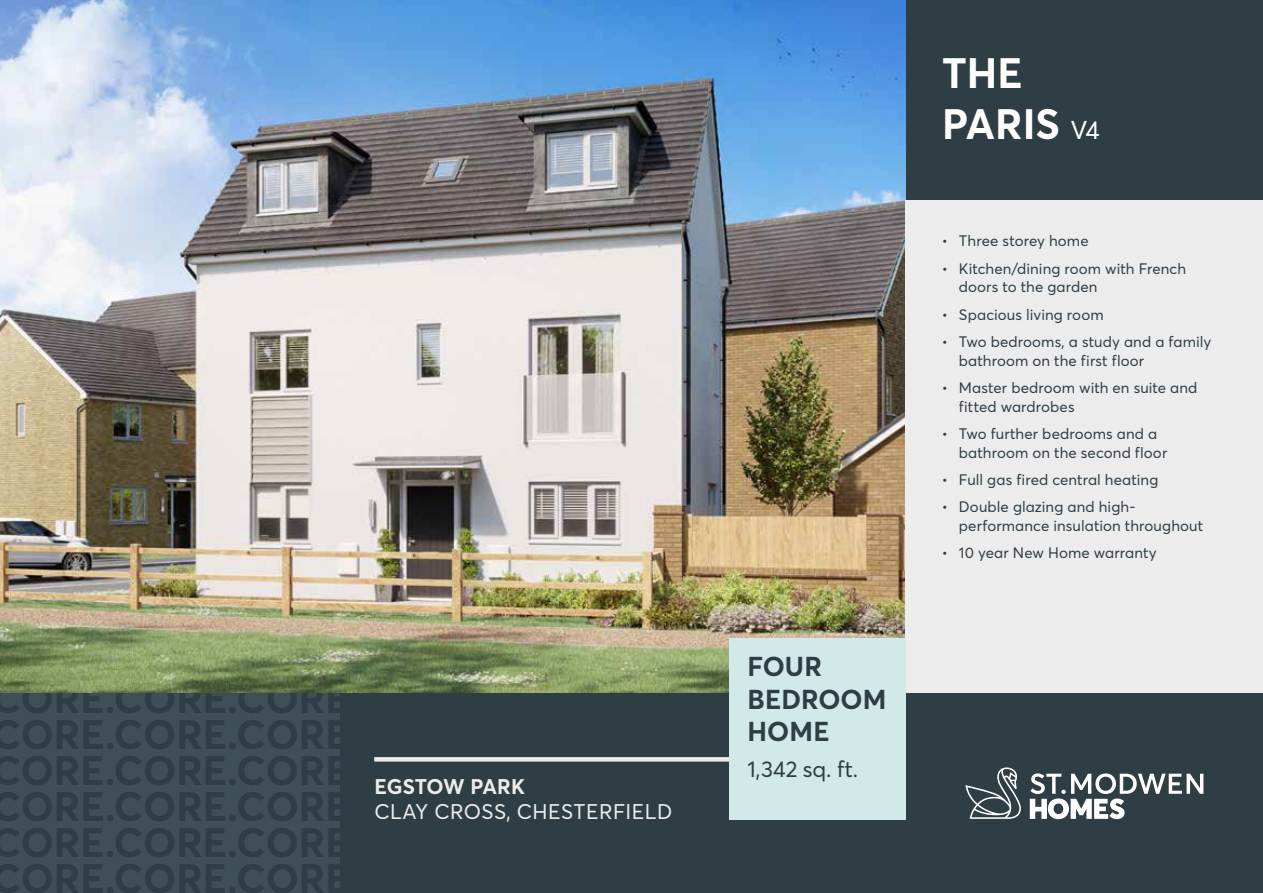
<style>
.page{position:relative;width:1263px;height:893px;background:#fff}
.page>*{position:absolute;margin:0;border:0;box-sizing:border-box;transform-origin:0 0}
.t1{font:700 42px/51px "Averta Std";color:#fff}
.t2{font:700 27px/32.4px "Averta Std";letter-spacing:.005em;color:#2f3d45}
.t3{font:22.5px "Averta Std";letter-spacing:-.005em;color:#2f3d45}
.t4{font:21px "Averta Std";letter-spacing:.025em;color:#ececec}
.t5{font:700 21px "Averta Std";letter-spacing:-.005em;color:#ececec}
.t6{font:15px/18.8px "Averta Std";letter-spacing:.01em;color:#2f3d45}
.s1{font-weight:400;font-size:25.5px}
</style>
<div class="page">
<img style="left:0;top:0;width:906px;height:694px">
<div style="left:906px;top:200px;width:357px;height:494px;background:#ececec"></div>
<div style="left:337px;top:694px;width:926px;height:199px;background:#2f3d45"></div>
<div style="left:0;top:694px;width:340px;height:199px;background:#3f4f57"></div>
<div style="left:729px;top:638px;width:177px;height:181px;background:#d1eae9"></div>
<div style="left:374px;top:757px;width:355px;height:5px;background:#ececec"></div>
<svg style="left:965px;top:767px;width:56px;height:52px"></svg>
<svg style="left:1030px;top:773px;width:173px;height:46px"></svg>
<div style="left:906px;top:0;width:357px;height:200px;background:#2f3d45"></div>
<h3 class="t5" style="left:374px;top:771px;width:152px">EGSTOW PARK</h3>
<h3 class="t4" style="left:374px;top:797px;width:299px">CLAY CROSS, CHESTERFIELD</h3>
<h2 class="t2" style="left:747px;top:649px;width:140px">FOUR<br>BEDROOM<br>HOME</h2>
<h3 class="t3" style="left:747px;top:753px;width:112px">1,342 sq. ft.</h3>
<h1 class="t1" style="left:942px;top:46px;width:159px">THE<br>PARIS <span class="s1">V4</span></h1>
<p class="t6" style="left:942px;top:231px;width:148px">• Three storey home</p>
<p class="t6" style="left:959px;top:258px;width:229px;text-indent:-17px">• Kitchen/dining room with French doors to the garden</p>
<p class="t6" style="left:942px;top:304px;width:163px">• Spacious living room</p>
<p class="t6" style="left:959px;top:332px;width:254px;text-indent:-17px">• Two bedrooms, a study and a family bathroom on the first floor</p>
<p class="t6" style="left:959px;top:378px;width:240px;text-indent:-17px">• Master bedroom with en suite and fitted wardrobes</p>
<p class="t6" style="left:959px;top:424px;width:210px;text-indent:-17px">• Two further bedrooms and a bathroom on the second floor</p>
<p class="t6" style="left:942px;top:470px;width:218px">• Full gas fired central heating</p>
<p class="t6" style="left:959px;top:497px;width:246px;text-indent:-17px">• Double glazing and high&shy;performance insulation throughout</p>
<p class="t6" style="left:942px;top:543px;width:216px">• 10 year New Home warranty</p>
</div>
